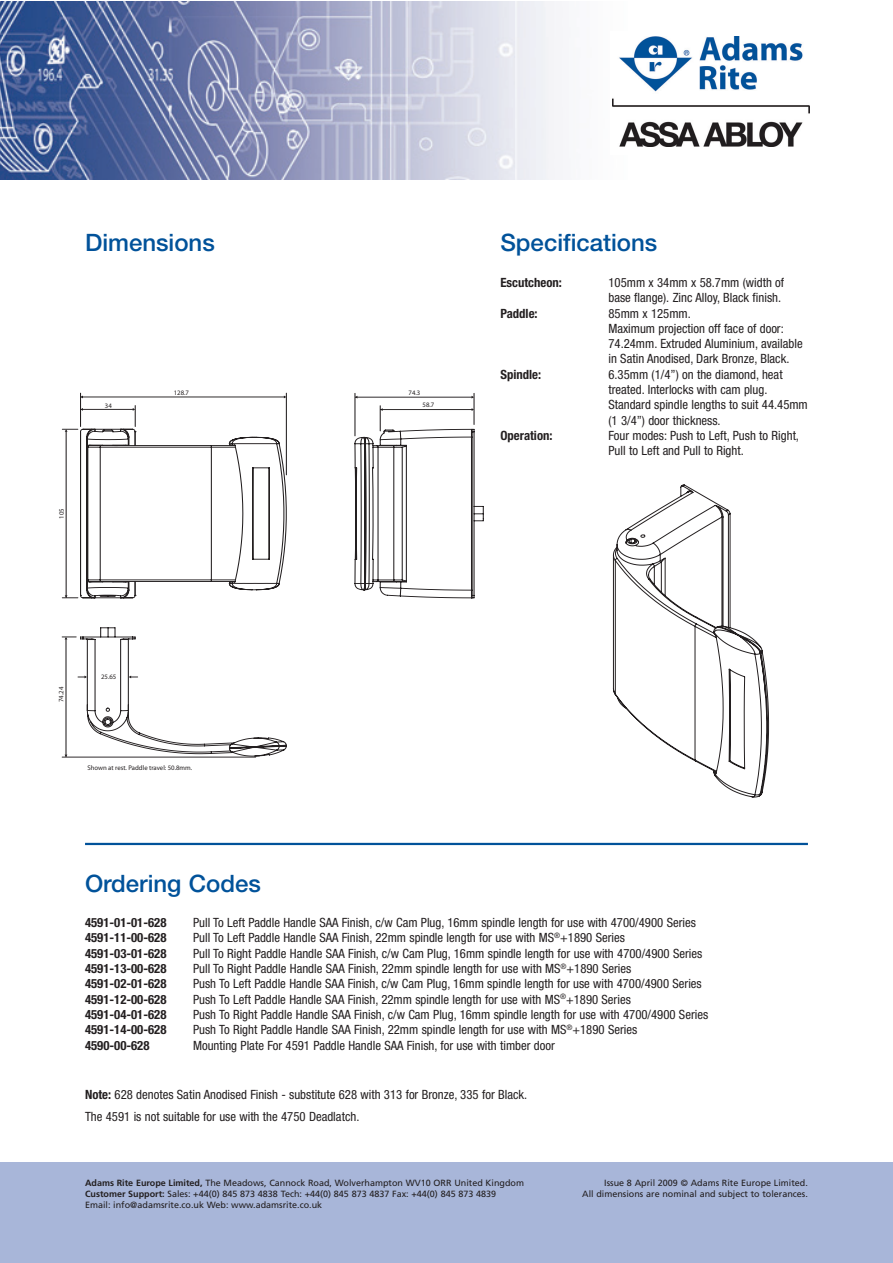
<style>
.page{position:relative;width:893px;height:1263px;background:#fff}
.page>*{position:absolute;margin:0;border:0;box-sizing:border-box;transform-origin:0 0}
.t1{font:500 24px "Helvetica Neue";color:#01529a}
.t2{font:condensed 12.75px/15.3px "Helvetica Neue";color:#231f20}
.t3{font:700 condensed 12.75px "Helvetica Neue";color:#231f20}
.t4{font:9px/10.8px "Frutiger";color:#231f20}
.t5{font:6.75px "Myriad Pro";color:#231f20}
.s1{font-weight:700}
</style>
<div class="page">
<img style="left:0;top:1px;width:555px;height:179px">
<img style="left:613px;top:36px;width:196px;height:111px">
<div style="left:0;top:1162px;width:893px;height:101px;background:#a8b6d9"></div>
<hr style="left:80px;top:393px;width:1px;height:33px;background:#231f20">
<hr style="left:286px;top:393px;width:1px;height:82px;background:#231f20">
<hr style="left:81px;top:397px;width:204px;height:1px;background:#231f20">
<svg style="left:62px;top:406px;width:225px;height:192px"></svg>
<hr style="left:62px;top:757px;width:194px;height:1px;background:#231f20">
<svg style="left:62px;top:627px;width:225px;height:130px"></svg>
<hr style="left:355px;top:393px;width:1px;height:43px;background:#231f20">
<hr style="left:474px;top:393px;width:1px;height:31px;background:#231f20">
<hr style="left:356px;top:397px;width:116px;height:1px;background:#231f20">
<svg style="left:354px;top:406px;width:130px;height:192px"></svg>
<svg style="left:613px;top:484px;width:156px;height:314px"></svg>
<hr style="left:85px;top:843px;width:723px;height:2px;background:#01529a">
<h1 class="t1" style="left:85px;top:234px;width:131px">Dimensions</h1>
<p class="t5" style="left:57px;top:519px;width:12px;rotate:-90deg">105</p>
<p class="t5" style="left:105px;top:401px;width:8px">34</p>
<p class="t5" style="left:174px;top:388px;width:17px">128.7</p>
<p class="t5" style="left:409px;top:388px;width:13px">74.3</p>
<p class="t5" style="left:423px;top:401px;width:13px">58.7</p>
<h1 class="t1" style="left:500px;top:234px;width:158px">Specifications</h1>
<p class="t3" style="left:500px;top:278px;width:63px">Escutcheon:</p>
<p class="t2" style="left:608px;top:276px;width:177px">105mm x 34mm x 58.7mm (width of base flange). Zinc Alloy, Black finish.</p>
<p class="t3" style="left:500px;top:308px;width:39px">Paddle:</p>
<p class="t2" style="left:608px;top:306px;width:196px">85mm x 125mm.<br>Maximum projection off face of door:<br>74.24mm. Extruded Aluminium, available in Satin Anodised, Dark Bronze, Black.</p>
<p class="t3" style="left:500px;top:370px;width:42px">Spindle:</p>
<p class="t2" style="left:608px;top:368px;width:201px">6.35mm (1/4”) on the diamond, heat treated. Interlocks with cam plug.<br>Standard spindle lengths to suit 44.45mm (1 3/4”) door thickness.</p>
<p class="t3" style="left:500px;top:431px;width:54px">Operation:</p>
<p class="t2" style="left:608px;top:429px;width:192px">Four modes: Push to Left, Push to Right,<br>Pull to Left and Pull to Right.</p>
<p class="t5" style="left:57px;top:702px;width:17px;rotate:-90deg">74.24</p>
<p class="t5" style="left:101px;top:673px;width:17px">25.65</p>
<p class="t5" style="left:87px;top:764px;width:106px">Shown at rest. Paddle travel: 50.8mm.</p>
<h1 class="t1" style="left:85px;top:874px;width:177px">Ordering Codes</h1>
<p class="t3" style="left:85px;top:918px;width:83px">4591-01-01-628</p>
<p class="t2" style="left:193px;top:916px;width:504px">Pull To Left Paddle Handle SAA Finish, c/w Cam Plug, 16mm spindle length for use with 4700/4900 Series</p>
<p class="t3" style="left:85px;top:933px;width:83px">4591-11-00-628</p>
<p class="t2" style="left:193px;top:931px;width:433px">Pull To Left Paddle Handle SAA Finish, 22mm spindle length for use with MS<sup>®</sup>+1890 Series</p>
<p class="t3" style="left:85px;top:949px;width:83px">4591-03-01-628</p>
<p class="t2" style="left:193px;top:947px;width:511px">Pull To Right Paddle Handle SAA Finish, c/w Cam Plug, 16mm spindle length for use with 4700/4900 Series</p>
<p class="t3" style="left:85px;top:964px;width:83px">4591-13-00-628</p>
<p class="t2" style="left:193px;top:962px;width:440px">Pull To Right Paddle Handle SAA Finish, 22mm spindle length for use with MS<sup>®</sup>+1890 Series</p>
<p class="t3" style="left:85px;top:979px;width:83px">4591-02-01-628</p>
<p class="t2" style="left:193px;top:977px;width:510px">Push To Left Paddle Handle SAA Finish, c/w Cam Plug, 16mm spindle length for use with 4700/4900 Series</p>
<p class="t3" style="left:85px;top:994px;width:83px">4591-12-00-628</p>
<p class="t2" style="left:193px;top:992px;width:439px">Push To Left Paddle Handle SAA Finish, 22mm spindle length for use with MS<sup>®</sup>+1890 Series</p>
<p class="t3" style="left:85px;top:1010px;width:83px">4591-04-01-628</p>
<p class="t2" style="left:193px;top:1008px;width:517px">Push To Right Paddle Handle SAA Finish, c/w Cam Plug, 16mm spindle length for use with 4700/4900 Series</p>
<p class="t3" style="left:85px;top:1025px;width:83px">4591-14-00-628</p>
<p class="t2" style="left:193px;top:1023px;width:446px">Push To Right Paddle Handle SAA Finish, 22mm spindle length for use with MS<sup>®</sup>+1890 Series</p>
<p class="t3" style="left:85px;top:1040px;width:66px">4590-00-628</p>
<p class="t2" style="left:193px;top:1038px;width:363px">Mounting Plate For 4591 Paddle Handle SAA Finish, for use with timber door</p>
<p class="t2" style="left:85px;top:1085px;width:444px;line-height:21.8px"><span class="s1">Note:</span> 628 denotes Satin Anodised Finish - substitute 628 with 313 for Bronze, 335 for Black.<br>The 4591 is not suitable for use with the 4750 Deadlatch.</p>
<p class="t4" style="left:85px;top:1178px;width:441px"><span class="s1">Adams Rite Europe Limited,</span> The Meadows, Cannock Road, Wolverhampton WV10 ORR United Kingdom<br><span class="s1">Customer Support:</span> Sales: +44(0) 845 873 4838 Tech: +44(0) 845 873 4837 Fax: +44(0) 845 873 4839<br>Email: info@adamsrite.co.uk Web: www.adamsrite.co.uk</p>
<p class="t4" style="left:582px;top:1178px;width:227px;text-align:right">Issue 8 April 2009 © Adams Rite Europe Limited.<br>All dimensions are nominal and subject to tolerances.</p>
</div>
